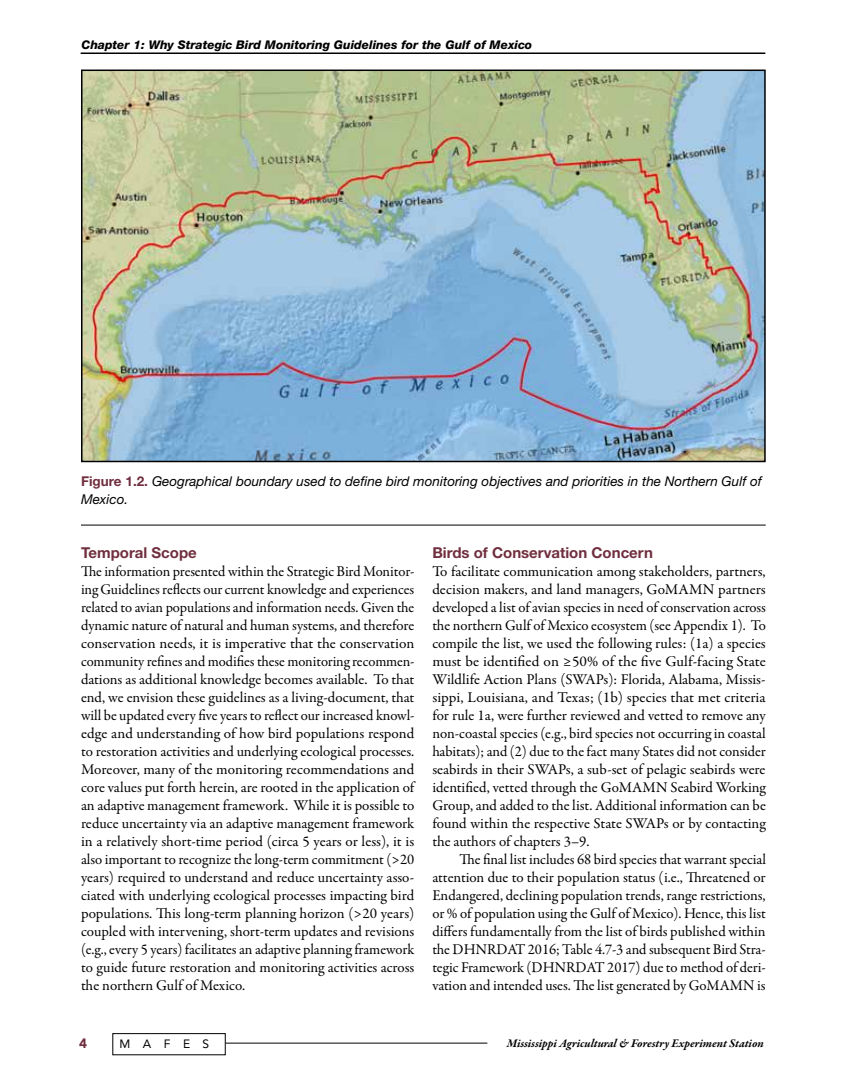
<style>
.page{position:relative;width:864px;height:1080px;background:#fff}
.page>*{position:absolute;margin:0;border:0;box-sizing:border-box;transform-origin:0 0}
.t1{font:15px/18px "Garamond Premr Pro";letter-spacing:-.005em;color:#000;text-align:justify}
.t2{font:700 15px "Helvetica Neue LT Std";color:#702e3e}
.t3{font:italic 13.5px/18px "Helvetica Neue LT Std";color:#000}
.t4{font:900 13.5px "Avenir LT Std";color:#702e3e}
.t5{font:italic 800 12px "Helvetica Neue LT Std";color:#000}
.t6{font:italic 700 12px "Garamond Premr Pro";letter-spacing:-.005em;color:#000}
.t7{font:12px "Avenir LT Std";letter-spacing:1.04em;color:#000}
.s1{font-weight:700;font-style:normal;color:#702e3e}
</style>
<div class="page">
<hr style="left:225px;top:1043px;width:262px;height:1px;background:#000">
<div style="left:113px;top:1033px;width:112px;height:22px;border:1px solid #000"></div>
<hr style="left:81px;top:525px;width:685px;height:1px;background:#000">
<hr style="left:81px;top:52px;width:684px;height:2px;background:#000">
<img style="left:84px;top:73px;width:679px;height:386px">
<div style="left:81px;top:70px;width:685px;height:392px;border:2px solid #000"></div>
<p class="t5" style="left:82px;top:37px;width:452px">Chapter 1: Why Strategic Bird Monitoring Guidelines for the Gulf of Mexico</p>
<p class="t3" style="left:81px;top:472px;width:683px"><span class="s1">Figure 1.2.</span> Geographical boundary used to define bird monitoring objectives and priorities in the Northern Gulf of<br>Mexico.</p>
<p class="t2" style="left:81px;top:543px;width:117px">Temporal Scope</p>
<p class="t1" style="left:81px;top:563px;width:337px">Te information presented within the Strategic Bird Monitor&shy;ing Guidelines refects our current knowledge and experiences related to avian populations and information needs. Given the dynamic nature of natural and human systems, and therefore conservation needs, it is imperative that the conservation community refnes and modifes these monitoring recommen&shy;dations as additional knowledge becomes available. To that end, we envision these guidelines as a living-document, that will be updated every fve years to refect our increased knowl&shy;edge and understanding of how bird populations respond to restoration activities and underlying ecological processes.<br>Moreover, many of the monitoring recommendations and core values put forth herein, are rooted in the application of an adaptive management framework. While it is possible to reduce uncertainty via an adaptive management framework in a relatively short-time period (circa 5 years or less), it is also important to recognize the long-term commitment (&gt;20 years) required to understand and reduce uncertainty asso&shy;ciated with underlying ecological processes impacting bird populations. Tis long-term planning horizon (&gt;20 years) coupled with intervening, short-term updates and revisions (e.g., every 5 years) facilitates an adaptive planning framework to guide future restoration and monitoring activities across the northern Gulf of Mexico.</p>
<p class="t2" style="left:432px;top:543px;width:222px">Birds of Conservation Concern</p>
<p class="t1" style="left:432px;top:563px;width:335px">To facilitate communication among stakeholders, partners, decision makers, and land managers, GoMAMN partners developed a list of avian species in need of conservation across the northern Gulf of Mexico ecosystem (see Appendix 1). To compile the list, we used the following rules: (1a) a species must be identifed on ≥50% of the fve Gulf-facing State Wildlife Action Plans (SWAPs): Florida, Alabama, Missis&shy;sippi, Louisiana, and Texas; (1b) species that met criteria for rule 1a, were further reviewed and vetted to remove any non-coastal species (e.g., bird species not occurring in coastal habitats); and (2) due to the fact many States did not consider seabirds in their SWAPs, a sub-set of pelagic seabirds were identifed, vetted through the GoMAMN Seabird Working Group, and added to the list. Additional information can be found within the respective State SWAPs or by contacting the authors of chapters 3–9.</p>
<p class="t1" style="left:432px;top:851px;width:335px;text-indent:27px">Te fnal list includes 68 bird species that warrant special attention due to their population status (i.e., Treatened or Endangered, declining population trends, range restrictions, or % of population using the Gulf of Mexico). Hence, this list difers fundamentally from the list of birds published within the DHNRDAT 2016; Table 4.7-3 and subsequent Bird Stra&shy;tegic Framework (DHNRDAT 2017) due to method of deri&shy;vation and intended uses. Te list generated by GoMAMN is</p>
<p class="t4" style="left:79px;top:1035px;width:9px">4</p>
<p class="t7" style="left:120px;top:1037px;width:91px">MAFES</p>
<p class="t6" style="left:507px;top:1036px;width:259px">Mississippi Agricultural &amp; Forestry Experiment Station</p>
</div>
